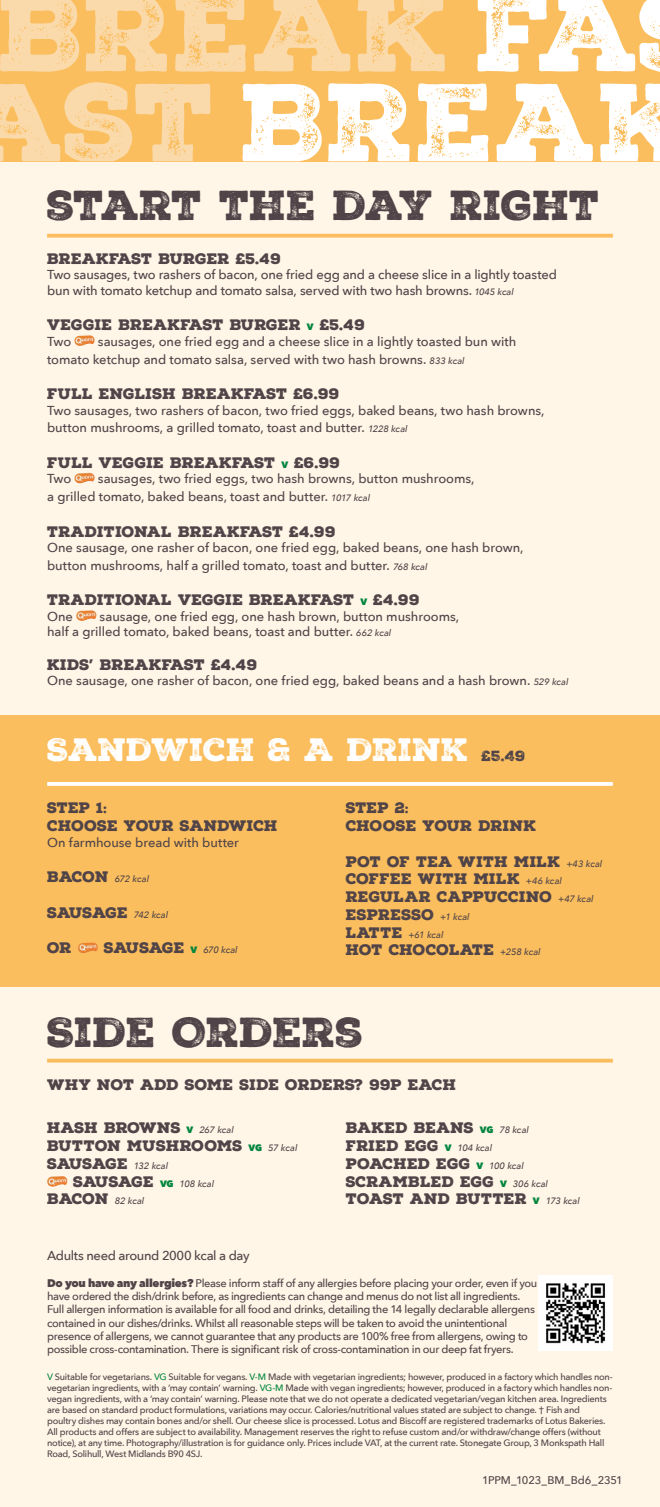
<style>
.page{position:relative;width:660px;height:1507px;background:#fff6e7}
.page>*{position:absolute;margin:0;border:0;box-sizing:border-box;transform-origin:0 0}
.t1{font:40.65px "Nexa Rust Slab Black 2";letter-spacing:-.025em;color:#504448}
.t2{font:31.42px "Nexa Rust Slab Black 2";letter-spacing:-.015em;color:#fff}
.t3{font:900 14.77px/17.8px "Nexa Rust Slab";color:#504448}
.t4{font:900 14.77px "Nexa Rust Slab";letter-spacing:-.02em;color:#504448}
.t5{font:500 12.9px/17.8px "Avenir Next";letter-spacing:-.005em;color:#504448}
.t6{font:500 12.9px "Avenir Next";letter-spacing:-.03em;color:#504448}
.t7{font:500 11.1px/13.3px "Avenir Next";letter-spacing:-.035em;color:#504448}
.t8{font:500 11.1px "Avenir Next";letter-spacing:-.015em;color:#504448}
.t9{font:500 9.23px/11.1px "Avenir Next";letter-spacing:-.03em;color:#504448}
.t10{font:italic 500 9.23px "Avenir Next";letter-spacing:-.015em;color:#504448}
.s1{font-style:italic;font-size:9.23px}
.s2{font-family:"Avenir Next";font-weight:800;font-size:9.23px;color:#00853e}
.s3{font-size:14.25px;color:#504448}
.s4{font-family:"Nexa Rust Slab";font-weight:900;font-style:normal;font-size:14.77px}
.s5{font-family:"Avenir Next";font-weight:500;font-style:italic;font-size:9.23px}
.s6{font-weight:800}
.s7{color:#00853e}
</style>
<div class="page">
<div style="left:0;top:0;width:660px;height:161px;background:#fbbe5e"></div>
<svg style="left:0;top:0;width:445px;height:72px"></svg>
<svg style="left:477px;top:0;width:183px;height:72px"></svg>
<svg style="left:243px;top:83px;width:417px;height:78px"></svg>
<svg style="left:0;top:82px;width:210px;height:79px"></svg>
<img style="left:74px;top:335px;width:21px;height:11px">
<img style="left:74px;top:473px;width:21px;height:10px">
<img style="left:76px;top:610px;width:20px;height:11px">
<img style="left:47px;top:1176px;width:20px;height:10px">
<svg style="left:47px;top:234px;width:566px;height:4px;background:#fbc36b"></svg>
<hr style="left:47px;top:1059px;width:566px;height:3px;background:#fbbe5e">
<img style="left:538px;top:1275px;width:75px;height:75px">
<div style="left:0;top:715px;width:660px;height:271px;background:#fbbe5e"></div>
<img style="left:78px;top:942px;width:20px;height:11px">
<svg style="left:47px;top:782px;width:566px;height:4px;background:#fefcf8"></svg>
<h1 class="t1" style="left:47px;top:177px;width:555px">START THE DAY RIGHT</h1>
<h3 class="t3" style="left:47px;top:250px;width:236px">BREAKFAST BURGER £5.49</h3>
<h3 class="t5" style="left:47px;top:267px;width:511px;line-height:15.5px">Two sausages, two rashers of bacon, one fried egg and a cheese slice in a lightly toasted bun with tomato ketchup and tomato salsa, served with two hash browns. <span class="s1">1045 kcal</span></h3>
<h3 class="t3" style="left:47px;top:316px;width:320px">VEGGIE BREAKFAST BURGER <span class="s2">V</span> £5.49</h3>
<h3 class="t5" style="left:47px;top:332px;width:26px">Two</h3>
<h3 class="t5" style="left:47px;top:332px;width:471px;text-indent:51px">sausages, one fried egg and a cheese slice in a lightly toasted bun with tomato ketchup and tomato salsa, served with two hash browns. <span class="s1">833 kcal</span></h3>
<h3 class="t3" style="left:47px;top:385px;width:294px">FULL ENGLISH BREAKFAST £6.99</h3>
<h3 class="t5" style="left:47px;top:401px;width:499px">Two sausages, two rashers of bacon, two fried eggs, baked beans, two hash browns, button mushrooms, a grilled tomato, toast and butter. <span class="s1">1228 kcal</span></h3>
<h3 class="t3" style="left:47px;top:454px;width:295px">FULL VEGGIE BREAKFAST <span class="s2">V</span> £6.99</h3>
<h3 class="t5" style="left:47px;top:470px;width:26px">Two</h3>
<h3 class="t5" style="left:47px;top:470px;width:429px;text-indent:51px">sausages, two fried eggs, two hash browns, button mushrooms, a grilled tomato, baked beans, toast and butter. <span class="s1">1017 kcal</span></h3>
<h3 class="t3" style="left:47px;top:522px;width:290px">TRADITIONAL BREAKFAST £4.99</h3>
<h3 class="t5" style="left:47px;top:538px;width:478px">One sausage, one rasher of bacon, one fried egg, baked beans, one hash brown, button mushrooms, half a grilled tomato, toast and butter. <span class="s1">768 kcal</span></h3>
<h3 class="t3" style="left:47px;top:591px;width:374px">TRADITIONAL VEGGIE BREAKFAST <span class="s2">V</span> £4.99</h3>
<h3 class="t5" style="left:47px;top:607px;width:27px">One</h3>
<h3 class="t5" style="left:47px;top:608px;width:414px;line-height:15.5px;text-indent:53px">sausage, one fried egg, one hash brown, button mushrooms, half a grilled tomato, baked beans, toast and butter. <span class="s1">662 kcal</span></h3>
<h3 class="t3" style="left:47px;top:656px;width:212px">KIDS’ BREAKFAST £4.49</h3>
<h3 class="t5" style="left:47px;top:671px;width:523px">One sausage, one rasher of bacon, one fried egg, baked beans and a hash brown. <span class="s1">529 kcal</span></h3>
<h2 class="t2" style="left:47px;top:728px;width:480px">SANDWICH &amp; A DRINK <span class="s3">£5.49</span></h2>
<h3 class="t3" style="left:47px;top:799px;width:232px">STEP 1:<br>CHOOSE YOUR SANDWICH</h3>
<h3 class="t5" style="left:47px;top:833px;width:193px">On farmhouse bread with butter</h3>
<p class="t10" style="left:47px;top:871px;width:103px"><span class="s4">BACON</span> 672 kcal</p>
<h3 class="t3" style="left:47px;top:903px;width:123px">SAUSAGE <span class="s5">742 kcal</span></h3>
<h3 class="t3" style="left:47px;top:939px;width:26px">OR</h3>
<h3 class="t3" style="left:104px;top:939px;width:135px">SAUSAGE <span class="s2">V</span> <span class="s5">670 kcal</span></h3>
<h3 class="t3" style="left:346px;top:799px;width:192px">STEP 2:<br>CHOOSE YOUR DRINK</h3>
<h3 class="t3" style="left:346px;top:852px;width:258px">POT OF TEA WITH MILK <span class="s5">+43 kcal<br></span>COFFEE WITH MILK <span class="s5">+46 kcal<br></span>REGULAR CAPPUCCINO <span class="s5">+47 kcal<br></span>ESPRESSO <span class="s5">+1 kcal</span></h3>
<p class="t10" style="left:346px;top:926px;width:99px"><span class="s4">LATTE</span> +61 kcal</p>
<h3 class="t4" style="left:346px;top:940px;width:196px">HOT CHOCOLATE <span class="s5">+258 kcal</span></h3>
<h1 class="t1" style="left:47px;top:1004px;width:318px">SIDE ORDERS</h1>
<h3 class="t3" style="left:47px;top:1076px;width:411px">WHY NOT ADD SOME SIDE ORDERS? 99P EACH</h3>
<h3 class="t3" style="left:47px;top:1119px;width:188px">HASH BROWNS <span class="s2">V</span> <span class="s5">267 kcal</span></h3>
<h3 class="t3" style="left:47px;top:1137px;width:252px">BUTTON MUSHROOMS <span class="s2">VG</span> <span class="s5">57 kcal</span></h3>
<h3 class="t3" style="left:47px;top:1155px;width:123px">SAUSAGE <span class="s5">132 kcal</span></h3>
<h3 class="t3" style="left:73px;top:1172px;width:143px">SAUSAGE <span class="s2">VG</span> <span class="s5">108 kcal</span></h3>
<p class="t10" style="left:47px;top:1193px;width:99px"><span class="s4">BACON</span> 82 kcal</p>
<h3 class="t6" style="left:47px;top:1244px;width:204px">Adults need around 2000 kcal a day</h3>
<h3 class="t3" style="left:346px;top:1119px;width:236px">BAKED BEANS <span class="s2">VG</span> <span class="s5">78 kcal<br></span>FRIED EGG <span class="s2">V</span> <span class="s5">104 kcal<br></span>POACHED EGG <span class="s2">V</span> <span class="s5">100 kcal<br></span>SCRAMBLED EGG <span class="s2">V</span> <span class="s5">306 kcal<br></span>TOAST AND BUTTER <span class="s2">V</span> <span class="s5">173 kcal</span></h3>
<p class="t7" style="left:47px;top:1276px;width:492px"><span class="s6">Do you have any allergies?</span> Please inform staff of any allergies before placing your order, even if you have ordered the dish/drink before, as ingredients can change and menus do not list all ingredients.<br>Full allergen information is available for all food and drinks, detailing the 14 legally declarable allergens contained in our dishes/drinks. Whilst all reasonable steps will be taken to avoid the unintentional presence of allergens, we cannot guarantee that any products are 100% free from allergens, owing to possible cross-contamination. There is significant risk of cross-contamination in our deep fat fryers.</p>
<p class="t9" style="left:47px;top:1370px;width:567px"><span class="s7">V</span> Suitable for vegetarians. <span class="s7">VG</span> Suitable for vegans. <span class="s7">V-M</span> Made with vegetarian ingredients; however, produced in a factory which handles non&shy;vegetarian ingredients, with a ‘may contain’ warning. <span class="s7">VG-M</span> Made with vegan ingredients; however, produced in a factory which handles non&shy;vegan ingredients, with a ‘may contain’ warning. Please note that we do not operate a dedicated vegetarian/vegan kitchen area. Ingredients are based on standard product formulations, variations may occur. Calories/nutritional values stated are subject to change. † Fish and<br>poultry dishes may contain bones and/or shell. Our cheese slice is processed. Lotus and Biscoff are registered trademarks of Lotus Bakeries.<br>All products and offers are subject to availability. Management reserves the right to refuse custom and/or withdraw/change offers (without notice), at any time. Photography/illustration is for guidance only. Prices include VAT, at the current rate. Stonegate Group, 3 Monkspath Hall Road, Solihull, West Midlands B90 4SJ.</p>
<p class="t8" style="left:482px;top:1471px;width:142px">1PPM_1023_BM_Bd6_2351</p>
</div>
